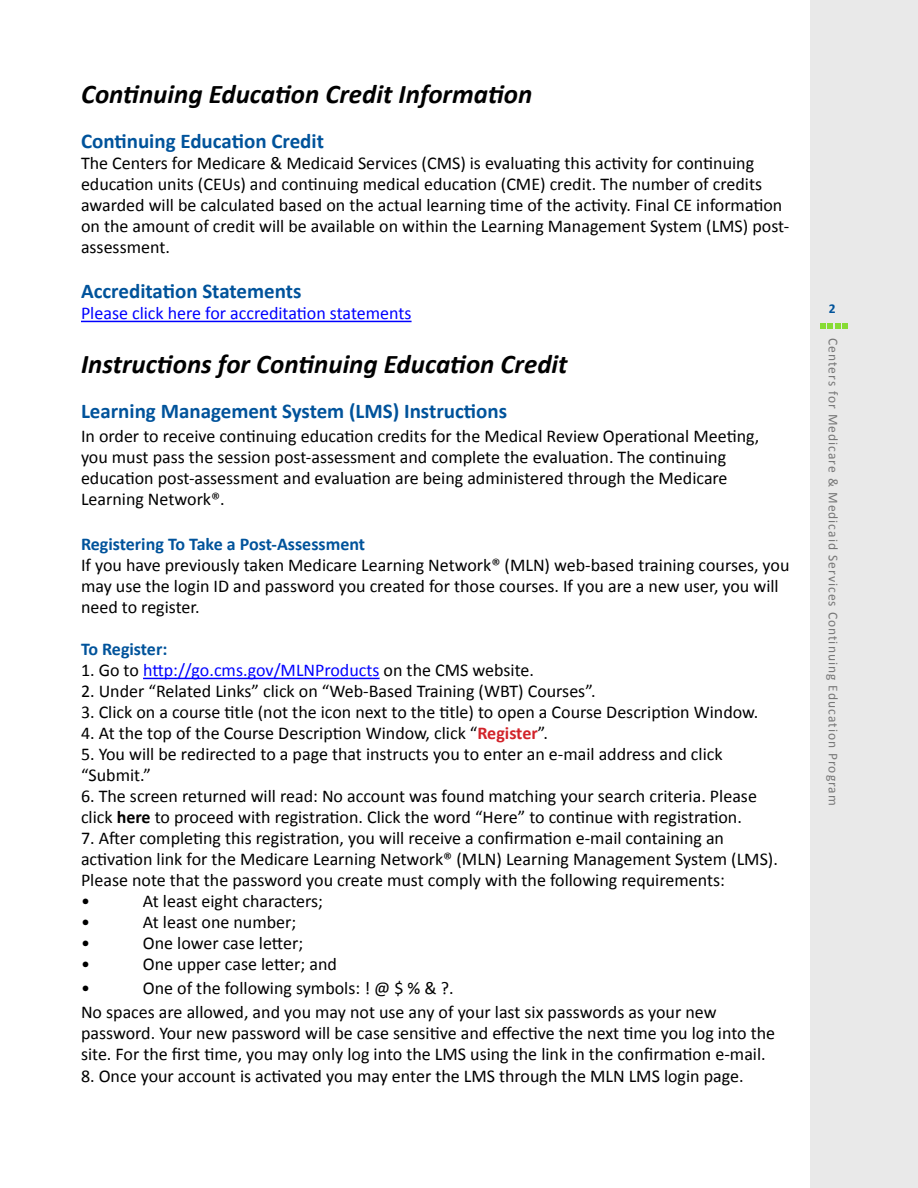
<style>
.page{position:relative;width:918px;height:1188px;background:#fff}
.page>*{position:absolute;margin:0;border:0;box-sizing:border-box;transform-origin:0 0}
.t1{font:italic 700 27px "Calibri";color:#000}
.t2{font:700 21px "Calibri";color:#00539b}
.t3{font:18px/21px "Calibri";color:#000}
.t4{font:18px "Calibri";color:#00f}
.t5{font:700 18px "Calibri";letter-spacing:-.005em;color:#00539b}
.t6{font:13.5px "Calibri";letter-spacing:.075em;color:#777}
.t7{font:700 13.5px "Calibri";color:#00539b}
.s1{font-weight:700;color:#00539b}
.s2{color:#000}
.s3{font-weight:700;color:#d2232a}
.s4{font-weight:700}
</style>
<div class="page">
<div style="left:810px;top:0;width:108px;height:1188px;background:#e9e9e9"></div>
<svg style="left:820px;top:323px;width:28px;height:6px"></svg>
<hr style="left:81px;top:321px;width:331px;height:1px;background:#00f">
<hr style="left:143px;top:678px;width:237px;height:1px;background:#00f">
<p class="t1" style="left:81px;top:77px;width:453px">Continuing Education Credit Information</p>
<p class="t2" style="left:81px;top:128px;width:244px">Continuing Education Credit</p>
<p class="t3" style="left:81px;top:153px;width:710px">The Centers for Medicare &amp; Medicaid Services (CMS) is evaluating this activity for continuing education units (CEUs) and continuing medical education (CME) credit. The number of credits awarded will be calculated based on the actual learning time of the activity. Final CE information on the amount of credit will be available on within the Learning Management System (LMS) post&shy;assessment.</p>
<p class="t2" style="left:81px;top:278px;width:222px">Accreditation Statements</p>
<p class="t4" style="left:81px;top:302px;width:332px">Please click here for accreditation statements</p>
<p class="t1" style="left:81px;top:347px;width:488px">Instructions for Continuing Education Credit</p>
<p class="t2" style="left:81px;top:398px;width:428px">Learning Management System (LMS) Instructions</p>
<p class="t3" style="left:81px;top:426px;width:680px">In order to receive continuing education credits for the Medical Review Operational Meeting, you must pass the session post-assessment and complete the evaluation. The continuing education post-assessment and evaluation are being administered through the Medicare Learning Network®.</p>
<p class="t3" style="left:81px;top:534px;width:710px"><span class="s1">Registering To Take a Post-Assessment<br></span>If you have previously taken Medicare Learning Network® (MLN) web-based training courses, you may use the login ID and password you created for those courses. If you are a new user, you will need to register.</p>
<p class="t5" style="left:81px;top:638px;width:88px">To Register:</p>
<p class="t4" style="left:81px;top:659px;width:455px"><span class="s2">1. Go to</span> http://go.cms.gov/MLNProducts <span class="s2">on the CMS website.</span></p>
<p class="t3" style="left:81px;top:681px;width:516px">2. Under “Related Links” click on “Web-Based Training (WBT) Courses”.</p>
<p class="t3" style="left:81px;top:702px;width:679px">3. Click on a course title (not the icon next to the title) to open a Course Description Window.</p>
<p class="t3" style="left:81px;top:723px;width:469px">4. At the top of the Course Description Window, click “<span class="s3">Register</span>”.</p>
<p class="t3" style="left:81px;top:744px;width:643px">5. You will be redirected to a page that instructs you to enter an e-mail address and click “Submit.”</p>
<p class="t3" style="left:81px;top:786px;width:677px">6. The screen returned will read: No account was found matching your search criteria. Please click <span class="s4">here</span> to proceed with registration. Click the word “Here” to continue with registration.</p>
<p class="t3" style="left:81px;top:828px;width:698px">7. After completing this registration, you will receive a confirmation e-mail containing an activation link for the Medicare Learning Network® (MLN) Learning Management System (LMS).<br>Please note that the password you create must comply with the following requirements:<br>•</p>
<p class="t3" style="left:143px;top:891px;width:182px">At least eight characters;</p>
<p class="t3" style="left:81px;top:912px;width:10px">•</p>
<p class="t3" style="left:143px;top:912px;width:155px">At least one number;</p>
<p class="t3" style="left:81px;top:933px;width:10px">•</p>
<p class="t3" style="left:143px;top:933px;width:162px">One lower case letter;</p>
<p class="t3" style="left:81px;top:954px;width:10px">•</p>
<p class="t3" style="left:143px;top:954px;width:196px">One upper case letter; and</p>
<p class="t3" style="left:81px;top:978px;width:10px">•</p>
<p class="t3" style="left:81px;top:977px;width:637px;line-height:24px;text-indent:62px">One of the following symbols: ! @ $ % &amp; ?.<br>No spaces are allowed, and you may not use any of your last six passwords as your new</p>
<p class="t3" style="left:81px;top:1023px;width:696px">password. Your new password will be case sensitive and effective the next time you log into the site. For the first time, you may only log into the LMS using the link in the confirmation e-mail.</p>
<p class="t3" style="left:81px;top:1065px;width:664px">8. Once your account is activated you may enter the LMS through the MLN LMS login page.</p>
<p class="t7" style="left:829px;top:300px;width:8px">2</p>
<p class="t6" style="left:842px;top:338px;width:469px;rotate:90deg">Centers for Medicare &amp; Medicaid Services Continuing Education Program</p>
</div>
